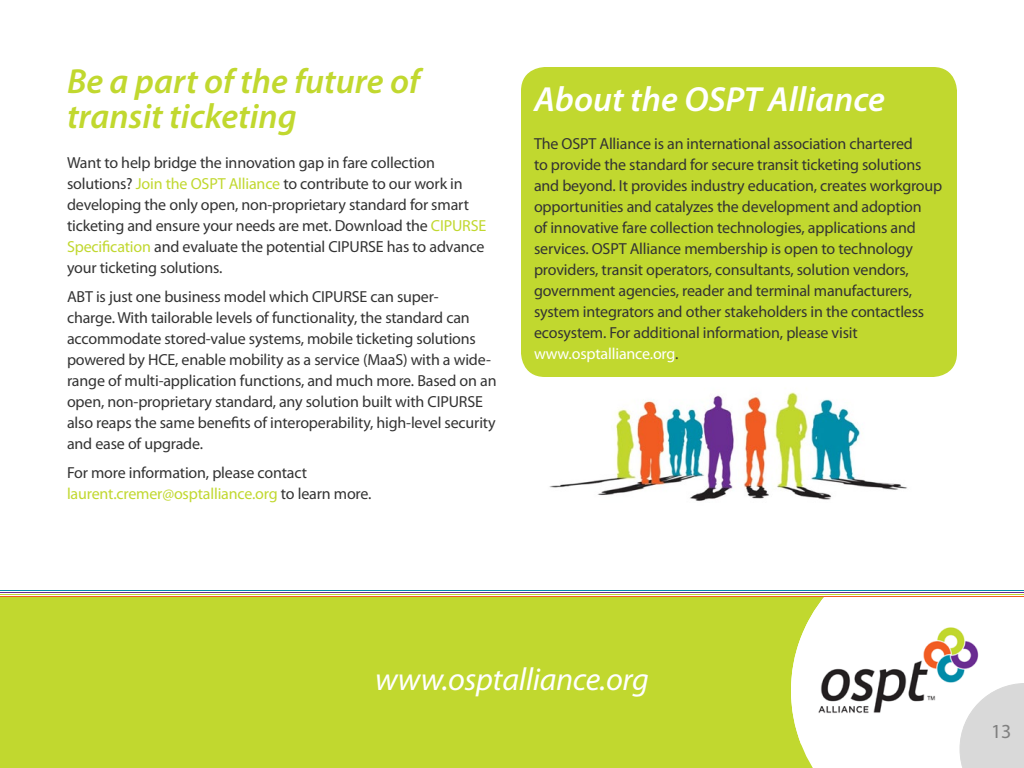
<style>
.page{position:relative;width:1024px;height:768px;background:#fff}
.page>*{position:absolute;margin:0;border:0;box-sizing:border-box;transform-origin:0 0}
.t1{font:italic 600 35px/35px "Myriad Pro";color:#c1d82f}
.t2{font:italic 600 35px "Myriad Pro";color:#fff}
.t3{font:italic 32px "Myriad Pro";letter-spacing:-.01em;color:#fff}
.t4{font:20px "Myriad Pro";color:#808080}
.t5{font:16px/21px "Myriad Pro";letter-spacing:-.01em;color:#333}
.s1{color:#c1d82f}
.s2{color:#fff}
</style>
<div class="page">
<img style="left:521px;top:358px;width:386px;height:143px">
<div style="left:521px;top:67px;width:436px;height:310px;background:#c1d82f;border-radius:24px"></div>
<div style="left:0;top:596px;width:1024px;height:172px;background:#c1d82f"></div>
<div style="left:801px;top:597px;width:223px;height:171px;background:#fff"></div>
<img style="left:791px;top:597px;width:218px;height:147px">
<svg style="left:960px;top:684px;width:64px;height:84px;background:#dfdfdf"></svg>
<hr style="left:0;top:590px;width:1024px;height:1px;background:#008ca8">
<hr style="left:0;top:592px;width:1024px;height:1px;background:#6a2c90">
<hr style="left:0;top:594px;width:1024px;height:1px;background:#c1d82f">
<hr style="left:0;top:596px;width:1024px;height:1px;background:#f15d22">
<p class="t1" style="left:67px;top:63px;width:354px">Be a part of the future of transit ticketing</p>
<p class="t5" style="left:67px;top:152px;width:421px">Want to help bridge the innovation gap in fare collection solutions? <span class="s1">Join the OSPT Alliance</span> to contribute to our work in developing the only open, non-proprietary standard for smart ticketing and ensure your needs are met. Download the <span class="s1">CIPURSE Specification</span> and evaluate the potential CIPURSE has to advance your ticketing solutions.</p>
<p class="t5" style="left:67px;top:286px;width:431px">ABT is just one business model which CIPURSE can super-<br>charge. With tailorable levels of functionality, the standard can accommodate stored-value systems, mobile ticketing solutions powered by HCE, enable mobility as a service (MaaS) with a wide&shy;range of multi-application functions, and much more. Based on an open, non-proprietary standard, any solution built with CIPURSE also reaps the same benefits of interoperability, high-level security and ease of upgrade.</p>
<p class="t5" style="left:67px;top:462px;width:306px">For more information, please contact <span class="s1">laurent.cremer@osptalliance.org</span> to learn more.</p>
<p class="t2" style="left:534px;top:77px;width:352px">About the OSPT Alliance</p>
<p class="t5" style="left:534px;top:133px;width:410px">The OSPT Alliance is an international association chartered<br>to provide the standard for secure transit ticketing solutions and beyond. It provides industry education, creates workgroup opportunities and catalyzes the development and adoption<br>of innovative fare collection technologies, applications and services. OSPT Alliance membership is open to technology providers, transit operators, consultants, solution vendors, government agencies, reader and terminal manufacturers, system integrators and other stakeholders in the contactless ecosystem. For additional information, please visit <span class="s2">www.osptalliance.org</span>.</p>
<p class="t3" style="left:375px;top:659px;width:275px">www.osptalliance.org</p>
<p class="t4" style="left:991px;top:719px;width:22px">13</p>
</div>
